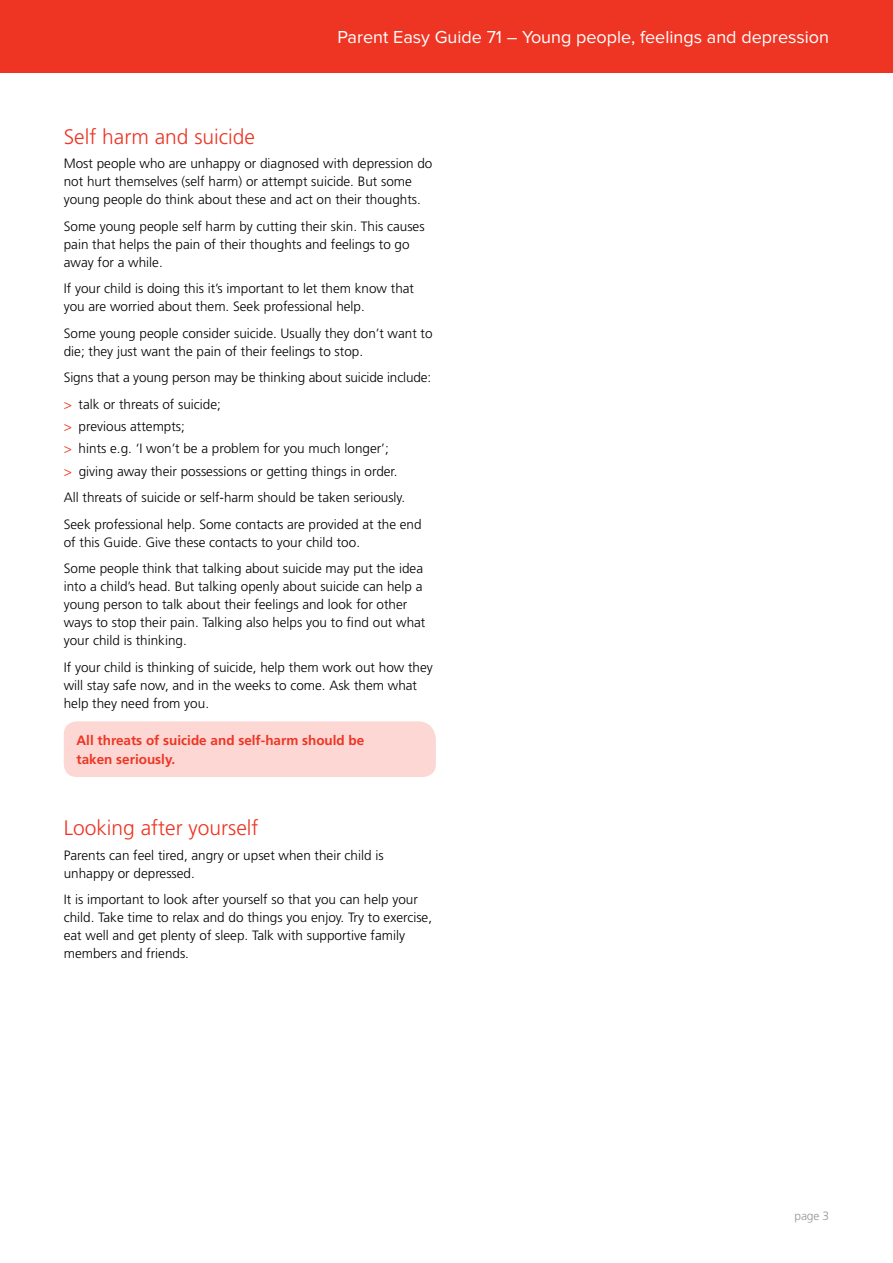
<style>
.page{position:relative;width:893px;height:1263px;background:#fff}
.page>*{position:absolute;margin:0;border:0;box-sizing:border-box;transform-origin:0 0}
.t1{font:300 21px "Frutiger";color:#ee3524}
.t2{font:18px "Proxima Nova";color:#fff}
.t3{font:300 13.5px/18px "Frutiger";color:#000}
.t4{font:700 13.5px/19.5px "Frutiger";color:#ee3524}
.t5{font:300 12px "Frutiger";color:#939598}
.s1{color:#ee3524}
</style>
<div class="page">
<div style="left:0;top:0;width:893px;height:72px;background:#ee3524"></div>
<div style="left:64px;top:721px;width:372px;height:56px;background:#fcd7d3"></div>
<h2 class="t2" style="left:337px;top:27px;width:493px">Parent Easy Guide 71 – Young people, feelings and depression</h2>
<h1 class="t1" style="left:64px;top:125px;width:193px">Self harm and suicide</h1>
<p class="t3" style="left:64px;top:155px;width:370px">Most people who are unhappy or diagnosed with depression do not hurt themselves (self harm) or attempt suicide. But some young people do think about these and act on their thoughts.</p>
<p class="t3" style="left:64px;top:217px;width:362px">Some young people self harm by cutting their skin. This causes pain that helps the pain of their thoughts and feelings to go away for a while.</p>
<p class="t3" style="left:64px;top:280px;width:352px">If your child is doing this it’s important to let them know that you are worried about them. Seek professional help.</p>
<p class="t3" style="left:64px;top:324px;width:370px">Some young people consider suicide. Usually they don’t want to die; they just want the pain of their feelings to stop.</p>
<p class="t3" style="left:64px;top:364px;width:369px;line-height:26.5px">Signs that a young person may be thinking about suicide include: <span class="s1">&gt;</span> talk or threats of suicide;</p>
<p class="t3" style="left:64px;top:415px;width:335px;line-height:22.2px"><span class="s1">&gt;</span> previous attempts;<br><span class="s1">&gt;</span> hints e.g. ‘I won’t be a problem for you much longer’; <span class="s1">&gt;</span> giving away their possessions or getting things in order.</p>
<p class="t3" style="left:64px;top:484px;width:359px;line-height:26.5px">All threats of suicide or self-harm should be taken seriously.<br>Seek professional help. Some contacts are provided at the end</p>
<p class="t3" style="left:64px;top:529px;width:361px;line-height:26.5px">of this Guide. Give these contacts to your child too.<br>Some people think that talking about suicide may put the idea</p>
<p class="t3" style="left:64px;top:577px;width:363px">into a child’s head. But talking openly about suicide can help a young person to talk about their feelings and look for other ways to stop their pain. Talking also helps you to find out what your child is thinking.</p>
<p class="t3" style="left:64px;top:658px;width:371px">If your child is thinking of suicide, help them work out how they will stay safe now, and in the weeks to come. Ask them what help they need from you.</p>
<p class="t4" style="left:77px;top:730px;width:289px">All threats of suicide and self-harm should be taken seriously.</p>
<h1 class="t1" style="left:64px;top:816px;width:196px">Looking after yourself</h1>
<p class="t3" style="left:64px;top:846px;width:321px">Parents can feel tired, angry or upset when their child is unhappy or depressed.</p>
<p class="t3" style="left:64px;top:890px;width:370px">It is important to look after yourself so that you can help your child. Take time to relax and do things you enjoy. Try to exercise, eat well and get plenty of sleep. Talk with supportive family members and friends.</p>
<p class="t5" style="left:794px;top:1209px;width:36px">page 3</p>
</div>
